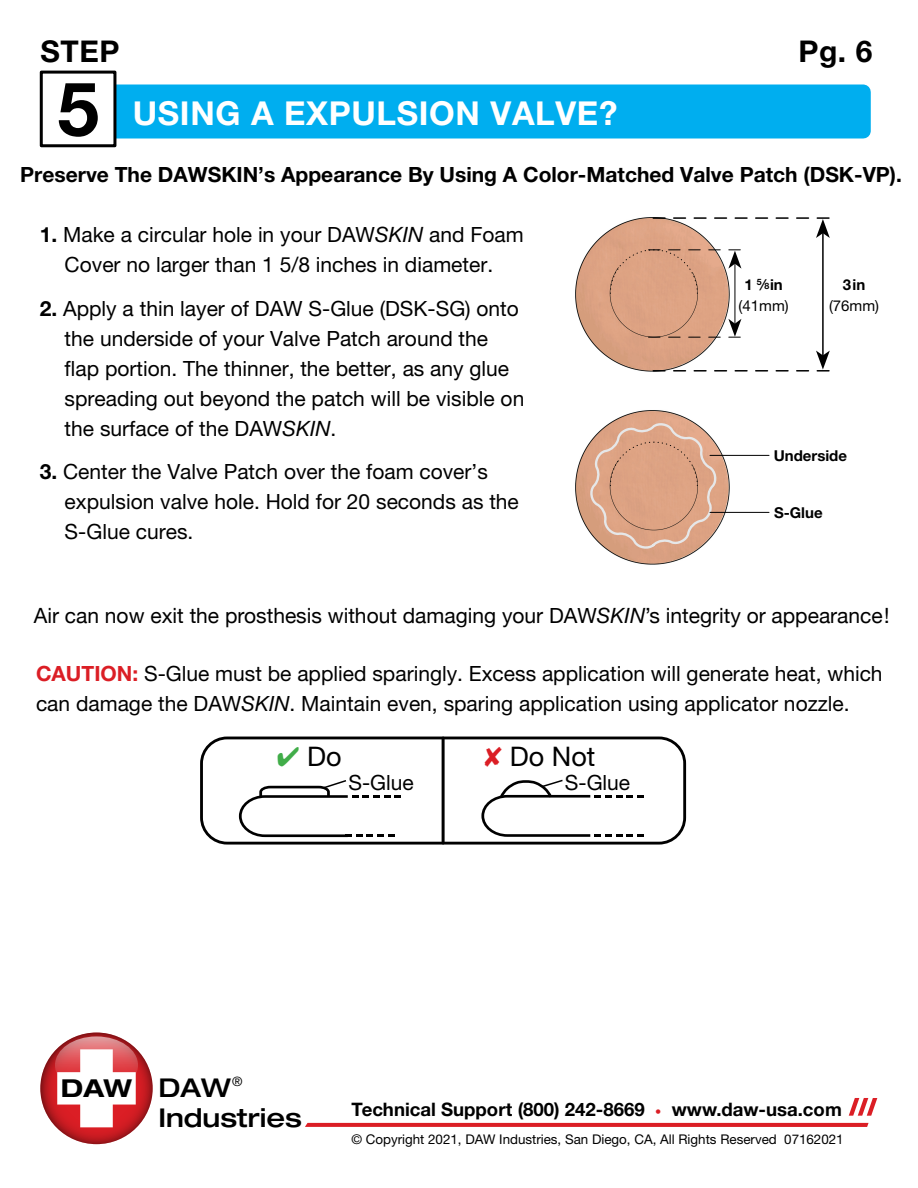
<style>
.page{position:relative;width:918px;height:1188px;background:#fff}
.page>*{position:absolute;margin:0;border:0;box-sizing:border-box;transform-origin:0 0}
.t1{font:700 75px "Helvetica Neue";color:#000}
.t2{font:700 33px "Helvetica Neue LT Pro";letter-spacing:.02em;color:#fff}
.t3{font:700 30px "Helvetica Neue LT Pro";letter-spacing:.02em;color:#000}
.t4{font:27px "Helvetica Neue LT Pro";color:#000}
.t5{font:500 expanded 25.8px/29.7px "Helvetica Neue LT Pro";color:#000}
.t6{font:700 expanded 24.6px "Helvetica Neue LT Pro";color:#000}
.t7{font:21px/30px "Helvetica Neue LT Pro";color:#000}
.t8{font:21px "Helvetica Neue";color:#000}
.t9{font:700 21px "Helvetica Neue LT Pro";color:#000}
.t10{font:700 18.6px "Helvetica Neue LT Pro";color:#000}
.t11{font:15px/21px "Helvetica Neue LT Pro";color:#000;text-align:center}
.t12{font:700 15px "Helvetica Neue LT Pro";color:#000}
.t13{font:13.5px "Helvetica Neue LT Pro";color:#000}
.s1{font-weight:700}
.s2{font-family:"Helvetica Neue";font-style:italic}
.s3{font-weight:700;font-size:8.7px}
.s4{font-family:"Helvetica Neue LT Pro"}
.s5{font-style:italic}
.s6{font-weight:700;color:#db1e25}
.s7{color:#41ad49}
.s8{color:#db1e25}
.s9{font-size:12.3px;color:#db1e25}
</style>
<div class="page">
<svg style="left:239px;top:780px;width:162px;height:57px"></svg>
<svg style="left:481px;top:779px;width:163px;height:58px"></svg>
<hr style="left:442px;top:738px;width:3px;height:105px;background:#000">
<div style="left:200px;top:737px;width:486px;height:108px;border:3px solid #000;border-radius:26px"></div>
<svg style="left:40px;top:1033px;width:113px;height:111px;background:#b51f24"></svg>
<svg style="left:55px;top:1036px;width:83px;height:91px"></svg>
<svg style="left:849px;top:1098px;width:28px;height:18px"></svg>
<svg style="left:305px;top:1123px;width:564px;height:4px;background:#db2229"></svg>
<div style="left:53px;top:92px;width:810px;height:39px;background:#00aeef"></div>
<div style="left:46px;top:85px;width:825px;height:54px;border:15px solid #00aeef"></div>
<div style="left:41px;top:72px;width:74px;height:74px;background:#fff"></div>
<div style="left:40px;top:71px;width:76px;height:76px;border:3px solid #000"></div>
<img style="left:575px;top:217px;width:161px;height:155px">
<hr style="left:734px;top:264px;width:1px;height:60px;background:#000">
<svg style="left:649px;top:319px;width:92px;height:19px;background:#cba088"></svg>
<hr style="left:822px;top:233px;width:2px;height:122px;background:#000">
<svg style="left:653px;top:351px;width:177px;height:21px"></svg>
<svg style="left:653px;top:217px;width:177px;height:21px"></svg>
<svg style="left:610px;top:249px;width:131px;height:45px;background:#d6a48a"></svg>
<img style="left:575px;top:410px;width:165px;height:155px">
<svg style="left:590px;top:422px;width:127px;height:127px;background:#dca88c"></svg>
<hr style="left:710px;top:512px;width:59px;height:1px;background:#000">
<hr style="left:710px;top:455px;width:59px;height:1px;background:#000">
<h3 class="t3" style="left:40px;top:33px;width:81px">STEP</h3>
<h3 class="t3" style="left:798px;top:33px;width:76px">Pg. 6</h3>
<h1 class="t1" style="left:57px;top:50px;width:43px">5</h1>
<h2 class="t2" style="left:133px;top:93px;width:486px">USING A EXPULSION VALVE?</h2>
<p class="t9" style="left:20px;top:161px;width:883px">Preserve The DAWSKIN’s Appearance By Using A Color-Matched Valve Patch (DSK-VP).</p>
<p class="t7" style="left:40px;top:219px;width:485px;text-align:center"><span class="s1">1.</span> Make a circular hole in your DAW<span class="s2">SKIN</span> and Foam<br>Cover no larger than 1 5/8 inches in diameter.</p>
<p class="t7" style="left:65px;top:293px;width:461px;text-indent:-25px"><span class="s1">2.</span> Apply a thin layer of DAW S-Glue (DSK-SG) onto the underside of your Valve Patch around the flap portion. The thinner, the better, as any glue spreading out beyond the patch will be visible on the surface of the DAW<span class="s2">SKIN</span>.</p>
<p class="t7" style="left:65px;top:457px;width:456px;text-indent:-25px"><span class="s1">3.</span> Center the Valve Patch over the foam cover’s expulsion valve hole. Hold for 20 seconds as the<br>S-Glue cures.</p>
<p class="t11" style="left:739px;top:274px;width:52px"><span class="s1">1</span> <sup>5</sup><span class="s1">⁄</span><span class="s3">8</span><span class="s1">in </span>(41mm)</p>
<p class="t12" style="left:843px;top:276px;width:24px">3in</p>
<p class="t11" style="left:829px;top:295px;width:52px">(76mm)</p>
<p class="t12" style="left:774px;top:446px;width:75px">Underside</p>
<p class="t12" style="left:774px;top:503px;width:50px">S-Glue</p>
<p class="t8" style="left:34px;top:600px;width:857px">Air can now exit the prosthesis without damaging your <span class="s4">DAW</span><span class="s5">SKIN</span>’s integrity or appearance!</p>
<p class="t7" style="left:36px;top:658px;width:848px"><span class="s6">CAUTION:</span> S-Glue must be applied sparingly. Excess application will generate heat, which can damage the DAW<span class="s5">SKIN</span>. Maintain even, sparing application using applicator nozzle.</p>
<p class="t4" style="left:277px;top:740px;width:66px"><span class="s7">✔</span> Do</p>
<p class="t4" style="left:484px;top:740px;width:113px"><span class="s8">✘</span> Do Not</p>
<p class="t7" style="left:348px;top:767px;width:67px">S-Glue</p>
<p class="t7" style="left:565px;top:767px;width:67px">S-Glue</p>
<p class="t6" style="left:61px;top:1073px;width:73px">DAW</p>
<p class="t5" style="left:158px;top:1073px;width:145px">DAW<sup>®<br></sup>Industries</p>
<p class="t10" style="left:352px;top:1098px;width:492px">Technical Support (800) 242-8669 <span class="s9">•</span> www.daw-usa.com</p>
<p class="t13" style="left:351px;top:1131px;width:494px">© Copyright 2021, DAW Industries, San Diego, CA, All Rights Reserved 07162021</p>
</div>
